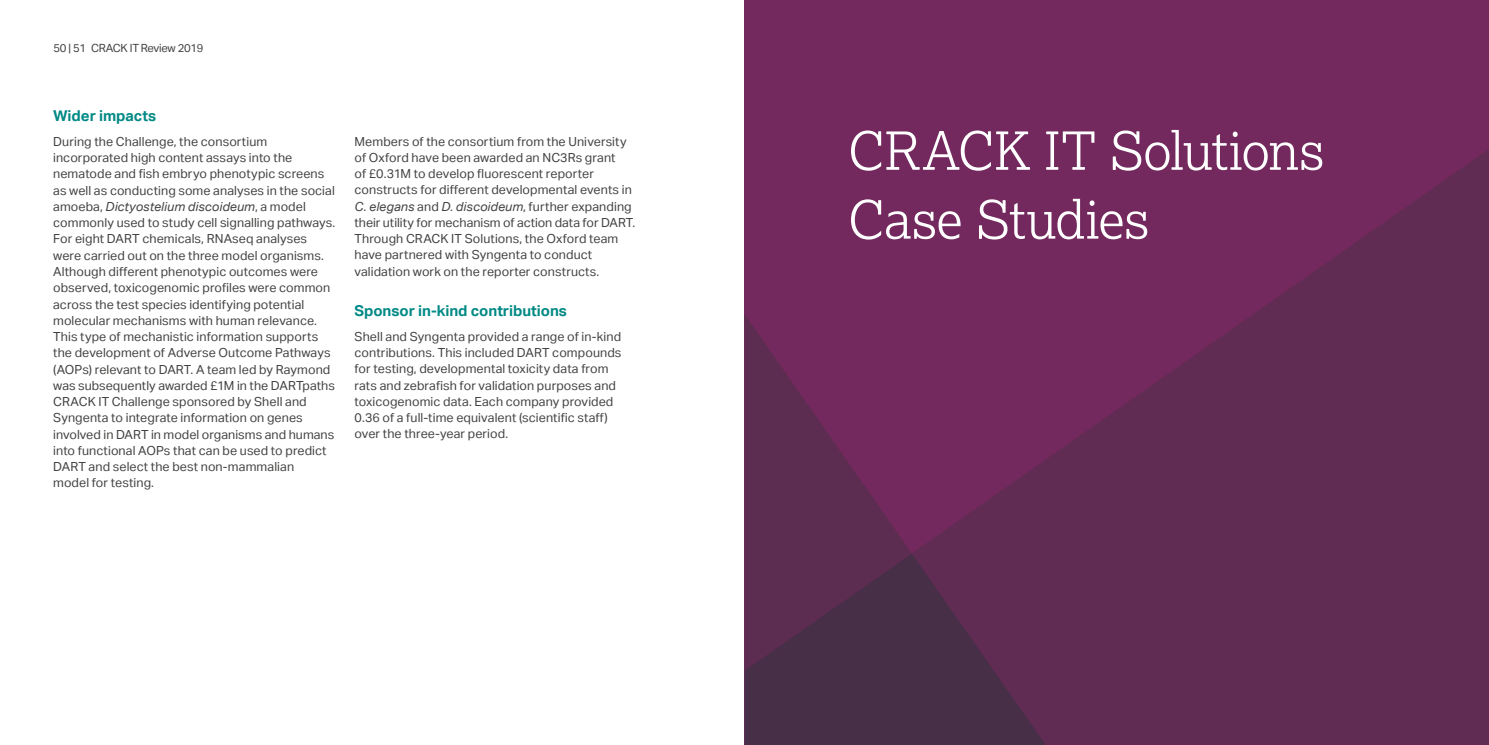
<style>
.page{position:relative;width:1489px;height:745px;background:#fff}
.page>*{position:absolute;margin:0;border:0;box-sizing:border-box;transform-origin:0 0}
.t1{font:300 52.5px/68.8px "NC3 Rs Lexia";letter-spacing:-.01em;color:#fff}
.t2{font:700 15px "Aktiv Grotesk";letter-spacing:-.005em;color:#008985}
.t3{font:12.5px/16.2px "Aktiv Grotesk";letter-spacing:.005em;color:#434241}
.t4{font:11.25px "Aktiv Grotesk";letter-spacing:-.025em;color:#434241}
.s1{font-style:italic}
</style>
<div class="page">
<div style="left:744px;top:0;width:744px;height:744px;background:#73295d"></div>
<svg style="left:744px;top:315px;width:167px;height:238px"></svg>
<svg style="left:913px;top:150px;width:575px;height:594px;fill:#602c53"></svg>
<svg style="left:744px;top:553px;width:301px;height:191px;background:#512d4c"></svg>
<p class="t4" style="left:54px;top:42px;width:151px">50 | 51 CRACK IT Review 2019</p>
<p class="t2" style="left:53px;top:107px;width:104px">Wider impacts</p>
<p class="t3" style="left:53px;top:133px;width:284px">During the Challenge, the consortium incorporated high content assays into the nematode and fish embryo phenotypic screens as well as conducting some analyses in the social amoeba, <span class="s1">Dictyostelium discoideum</span>, a model commonly used to study cell signalling pathways.<br>For eight DART chemicals, RNAseq analyses were carried out on the three model organisms.<br>Although different phenotypic outcomes were observed, toxicogenomic profiles were common across the test species identifying potential molecular mechanisms with human relevance.<br>This type of mechanistic information supports the development of Adverse Outcome Pathways (AOPs) relevant to DART. A team led by Raymond was subsequently awarded £1M in the DARTpaths CRACK IT Challenge sponsored by Shell and Syngenta to integrate information on genes involved in DART in model organisms and humans into functional AOPs that can be used to predict DART and select the best non-mammalian<br>model for testing.</p>
<p class="t3" style="left:354px;top:133px;width:282px">Members of the consortium from the University of Oxford have been awarded an NC3Rs grant<br>of £0.31M to develop fluorescent reporter constructs for different developmental events in <span class="s1">C. elegans</span> and <span class="s1">D. discoideum</span>, further expanding their utility for mechanism of action data for DART.<br>Through CRACK IT Solutions, the Oxford team have partnered with Syngenta to conduct validation work on the reporter constructs.</p>
<p class="t2" style="left:354px;top:301px;width:214px">Sponsor in-kind contributions</p>
<p class="t3" style="left:354px;top:328px;width:268px">Shell and Syngenta provided a range of in-kind contributions. This included DART compounds for testing, developmental toxicity data from rats and zebrafish for validation purposes and toxicogenomic data. Each company provided 0.36 of a full-time equivalent (scientific staff) over the three-year period.</p>
<h1 class="t1" style="left:848px;top:115px;width:478px">CRACK IT Solutions<br>Case Studies</h1>
</div>
